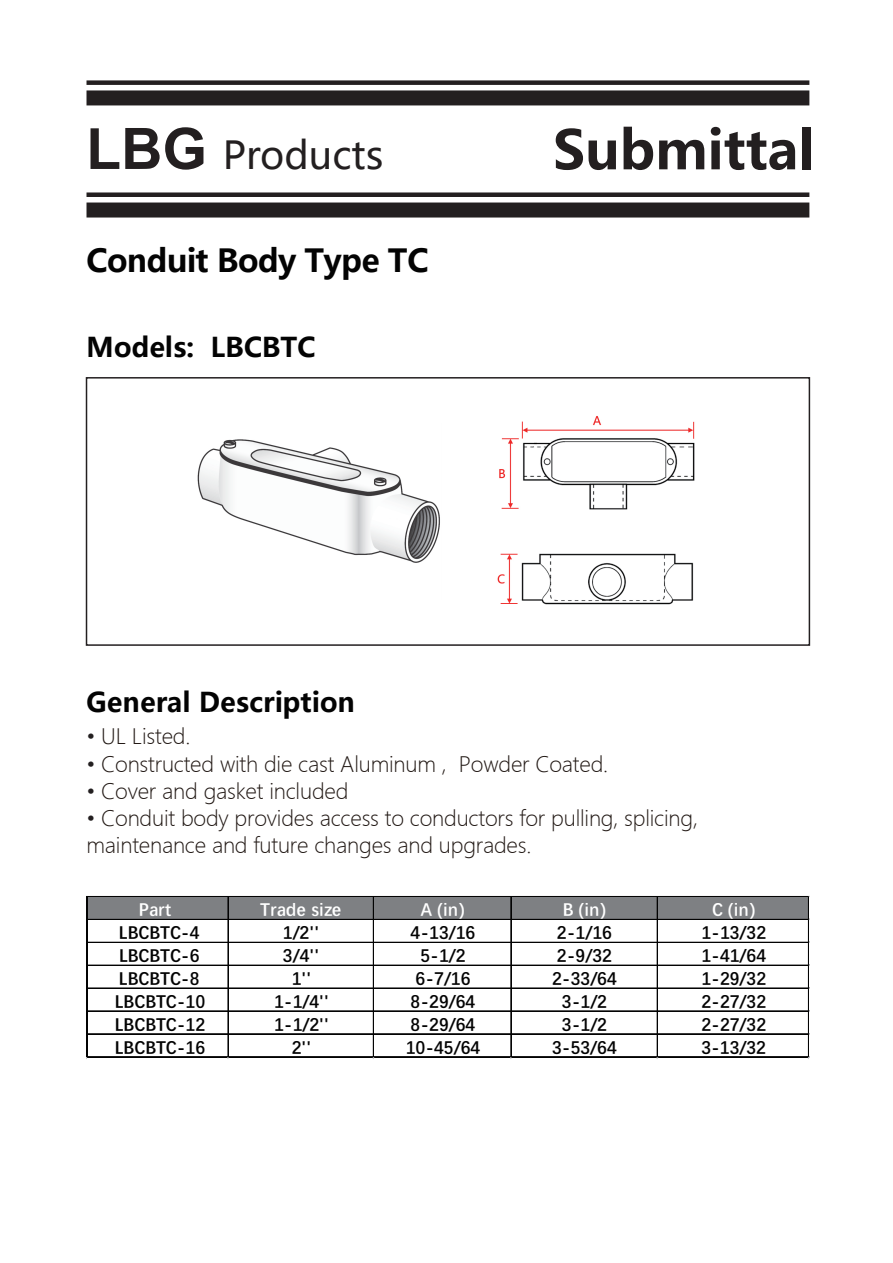
<style>
.page{position:relative;width:893px;height:1263px;background:#fff}
.page>*{position:absolute;margin:0;border:0;box-sizing:border-box;transform-origin:0 0}
.t1{font:700 53.4px "Microsoft Ya Hei";color:#231f20}
.t2{font:38.1px "Microsoft Ya Hei";color:#231f20}
.t3{font:700 31.5px "Microsoft Ya Hei";letter-spacing:-.02em;color:#030303}
.t4{font:700 27px "Microsoft Ya Hei";color:#030303}
.t5{font:300 21px/27px "Microsoft Ya Hei";letter-spacing:-.01em;color:#211814}
.t6{font:700 17.85px "Deng Xian";color:#030303}
.t7{font:700 17.85px "Deng Xian";letter-spacing:.015em;color:#fff}
.s1{font-family:"Arial";font-weight:700;font-size:57.3px}
.s2{color:#231f20}
</style>
<div class="page">
<img style="left:197px;top:439px;width:243px;height:124px">
<img style="left:499px;top:416px;width:196px;height:94px">
<img style="left:497px;top:553px;width:197px;height:52px">
<div style="left:87px;top:80px;width:722px;height:5px;background:#231f20"></div>
<div style="left:87px;top:90px;width:722px;height:15px;background:#231f20"></div>
<div style="left:87px;top:192px;width:722px;height:5px;background:#231f20"></div>
<div style="left:87px;top:203px;width:722px;height:15px;background:#231f20"></div>
<div style="left:86px;top:377px;width:724px;height:269px;border:2px solid #231f20"></div>
<div style="left:87px;top:897px;width:722px;height:23px;background:#7e8083"></div>
<hr style="left:87px;top:896px;width:722px;height:1px;background:#030303">
<hr style="left:87px;top:919px;width:722px;height:1px;background:#030303">
<hr style="left:87px;top:942px;width:722px;height:1px;background:#030303">
<hr style="left:87px;top:965px;width:722px;height:1px;background:#030303">
<hr style="left:87px;top:988px;width:722px;height:1px;background:#030303">
<hr style="left:87px;top:1010px;width:722px;height:1px;background:#030303">
<hr style="left:87px;top:1011px;width:722px;height:1px;background:#030303">
<hr style="left:87px;top:1033px;width:722px;height:1px;background:#030303">
<hr style="left:87px;top:1034px;width:722px;height:1px;background:#030303">
<hr style="left:86px;top:896px;width:1px;height:161px;background:#030303">
<hr style="left:87px;top:896px;width:1px;height:161px;background:#030303">
<hr style="left:228px;top:897px;width:1px;height:160px;background:#030303">
<hr style="left:373px;top:897px;width:1px;height:160px;background:#030303">
<hr style="left:511px;top:897px;width:1px;height:160px;background:#030303">
<hr style="left:657px;top:897px;width:1px;height:160px;background:#030303">
<hr style="left:87px;top:1056px;width:722px;height:1px;background:#030303">
<hr style="left:808px;top:897px;width:1px;height:160px;background:#030303">
<h2 class="t2" style="left:86px;top:129px;width:299px"><span class="s1">LBG</span> Products</h2>
<h1 class="t1" style="left:553px;top:113px;width:263px">Submittal</h1>
<h3 class="t3" style="left:86px;top:239px;width:344px">Conduit Body Type TC</h3>
<h3 class="t4" style="left:86px;top:328px;width:231px">Models: LBCBTC</h3>
<h3 class="t4" style="left:86px;top:684px;width:270px">General Description</h3>
<p class="t5" style="left:87px;top:723px;width:105px"><span class="s2">•</span> UL Listed.</p>
<p class="t5" style="left:87px;top:750px;width:523px"><span class="s2">•</span> Constructed with die cast Aluminum , Powder Coated.</p>
<p class="t5" style="left:87px;top:777px;width:263px"><span class="s2">•</span> Cover and gasket included</p>
<p class="t5" style="left:87px;top:804px;width:613px"><span class="s2">•</span> Conduit body provides access to conductors for pulling, splicing, maintenance and future changes and upgrades.</p>
<p class="t7" style="left:139px;top:898px;width:34px">Part</p>
<p class="t7" style="left:260px;top:898px;width:83px">Trade size</p>
<p class="t7" style="left:420px;top:898px;width:46px">A (in)</p>
<p class="t7" style="left:563px;top:898px;width:45px">B (in)</p>
<p class="t7" style="left:712px;top:898px;width:45px">C (in)</p>
<p class="t6" style="left:119px;top:921px;width:82px">LBCBTC-4</p>
<p class="t6" style="left:283px;top:921px;width:37px">1/2''</p>
<p class="t6" style="left:411px;top:921px;width:66px">4-13/16</p>
<p class="t6" style="left:557px;top:921px;width:56px">2-1/16</p>
<p class="t6" style="left:701px;top:921px;width:66px">1-13/32</p>
<p class="t6" style="left:119px;top:943px;width:82px">LBCBTC-6</p>
<p class="t6" style="left:283px;top:943px;width:37px">3/4''</p>
<p class="t6" style="left:420px;top:943px;width:47px">5-1/2</p>
<p class="t6" style="left:557px;top:943px;width:56px">2-9/32</p>
<p class="t6" style="left:701px;top:943px;width:66px">1-41/64</p>
<p class="t6" style="left:119px;top:966px;width:82px">LBCBTC-8</p>
<p class="t6" style="left:292px;top:966px;width:21px">1''</p>
<p class="t6" style="left:416px;top:966px;width:56px">6-7/16</p>
<p class="t6" style="left:552px;top:966px;width:66px">2-33/64</p>
<p class="t6" style="left:701px;top:966px;width:66px">1-29/32</p>
<p class="t6" style="left:115px;top:989px;width:92px">LBCBTC-10</p>
<p class="t6" style="left:274px;top:989px;width:56px">1-1/4''</p>
<p class="t6" style="left:411px;top:989px;width:66px">8-29/64</p>
<p class="t6" style="left:562px;top:989px;width:47px">3-1/2</p>
<p class="t6" style="left:701px;top:989px;width:66px">2-27/32</p>
<p class="t6" style="left:115px;top:1012px;width:92px">LBCBTC-12</p>
<p class="t6" style="left:274px;top:1012px;width:56px">1-1/2''</p>
<p class="t6" style="left:411px;top:1012px;width:66px">8-29/64</p>
<p class="t6" style="left:562px;top:1012px;width:47px">3-1/2</p>
<p class="t6" style="left:701px;top:1012px;width:66px">2-27/32</p>
<p class="t6" style="left:115px;top:1035px;width:92px">LBCBTC-16</p>
<p class="t6" style="left:292px;top:1035px;width:21px">2''</p>
<p class="t6" style="left:406px;top:1035px;width:76px">10-45/64</p>
<p class="t6" style="left:552px;top:1035px;width:66px">3-53/64</p>
<p class="t6" style="left:701px;top:1035px;width:66px">3-13/32</p>
</div>
